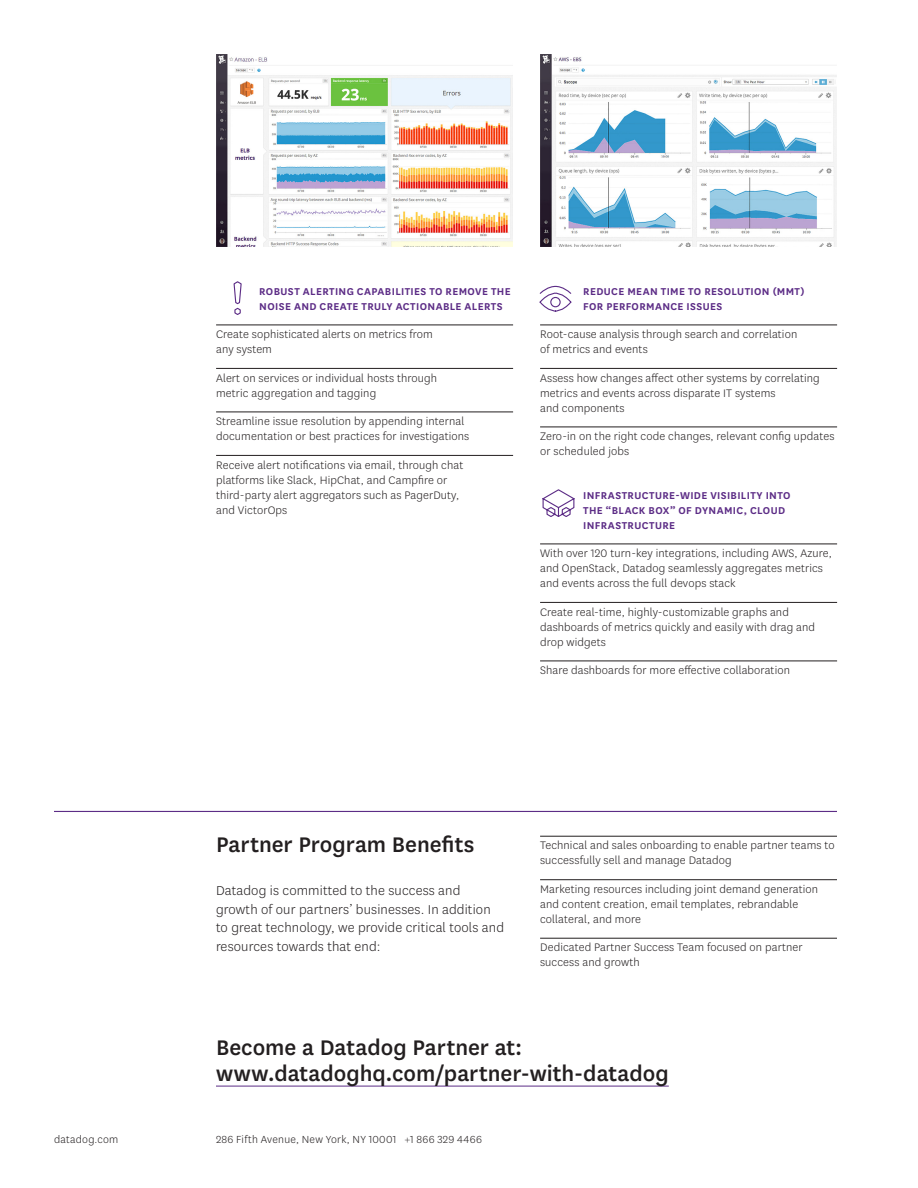
<style>
.page{position:relative;width:918px;height:1188px;background:#fff}
.page>*{position:absolute;margin:0;border:0;box-sizing:border-box;transform-origin:0 0}
.National_Exbold_27_2{font:500 24.75px/26.1px "National";color:#231f20}
.National_Book_10_12{font:300 15px/18.8px "National";letter-spacing:.01em;color:#231f20}
.National_Book_8_5_10{font:300 12.75px/15px "National";letter-spacing:.01em;color:#231f20}
.National_Light_8_10{font:300 12px "National";letter-spacing:.025em;color:#231f20}
.National_Semibold_7{font:600 11.7px/15px "National";letter-spacing:.035em;color:#5c2c86}
</style>
<div class="page">
<img style="left:216px;top:54px;width:297px;height:192px">
<img style="left:540px;top:54px;width:297px;height:192px">
<hr style="left:216px;top:325px;width:297px;height:1px;background:#231f20">
<hr style="left:216px;top:368px;width:297px;height:1px;background:#231f20">
<hr style="left:216px;top:412px;width:297px;height:1px;background:#231f20">
<hr style="left:216px;top:455px;width:297px;height:1px;background:#231f20">
<hr style="left:540px;top:325px;width:297px;height:1px;background:#231f20">
<hr style="left:540px;top:368px;width:297px;height:1px;background:#231f20">
<hr style="left:540px;top:427px;width:297px;height:1px;background:#231f20">
<hr style="left:540px;top:544px;width:297px;height:1px;background:#231f20">
<hr style="left:540px;top:602px;width:297px;height:1px;background:#231f20">
<hr style="left:540px;top:661px;width:297px;height:1px;background:#231f20">
<svg style="left:542px;top:489px;width:33px;height:28px"></svg>
<svg style="left:539px;top:286px;width:33px;height:26px"></svg>
<svg style="left:233px;top:281px;width:9px;height:34px"></svg>
<hr style="left:540px;top:836px;width:297px;height:1px;background:#231f20">
<hr style="left:540px;top:879px;width:297px;height:1px;background:#231f20">
<hr style="left:540px;top:938px;width:297px;height:1px;background:#231f20">
<hr style="left:54px;top:811px;width:783px;height:1px;background:#5c2c86">
<hr style="left:216px;top:1086px;width:453px;height:1px;background:#5c2c86">
<p class="National_Semibold_7" style="left:259px;top:283px;width:253px">ROBUST ALERTING CAPABILITIES TO REMOVE THE<br>NOISE AND CREATE TRULY ACTIONABLE ALERTS</p>
<p class="National_Book_8_5_10" style="left:216px;top:326px;width:218px">Create sophisticated alerts on metrics from any system</p>
<p class="National_Book_8_5_10" style="left:216px;top:370px;width:222px">Alert on services or individual hosts through metric aggregation and tagging</p>
<p class="National_Book_8_5_10" style="left:216px;top:413px;width:255px">Streamline issue resolution by appending internal documentation or best practices for investigations</p>
<p class="National_Book_8_5_10" style="left:216px;top:457px;width:249px">Receive alert notifications via email, through chat platforms like Slack, HipChat, and Campfire or third-party alert aggregators such as PagerDuty, and VictorOps</p>
<p class="National_Semibold_7" style="left:583px;top:283px;width:223px">REDUCE MEAN TIME TO RESOLUTION (MMT)<br>FOR PERFORMANCE ISSUES</p>
<p class="National_Book_8_5_10" style="left:540px;top:326px;width:259px">Root-cause analysis through search and correlation of metrics and events</p>
<p class="National_Book_8_5_10" style="left:540px;top:370px;width:281px">Assess how changes affect other systems by correlating metrics and events across disparate IT systems<br>and components</p>
<p class="National_Book_8_5_10" style="left:540px;top:428px;width:296px">Zero-in on the right code changes, relevant config updates or scheduled jobs</p>
<p class="National_Semibold_7" style="left:583px;top:487px;width:209px">INFRASTRUCTURE-WIDE VISIBILITY INTO<br>THE “BLACK BOX” OF DYNAMIC, CLOUD<br>INFRASTRUCTURE</p>
<p class="National_Book_8_5_10" style="left:540px;top:545px;width:293px">With over 120 turn-key integrations, including AWS, Azure, and OpenStack, Datadog seamlessly aggregates metrics and events across the full devops stack</p>
<p class="National_Book_8_5_10" style="left:540px;top:604px;width:276px">Create real-time, highly-customizable graphs and dashboards of metrics quickly and easily with drag and drop widgets</p>
<p class="National_Book_8_5_10" style="left:540px;top:662px;width:251px">Share dashboards for more effective collaboration</p>
<p class="National_Exbold_27_2" style="left:216px;top:830px;width:260px">Partner Program Benefits</p>
<p class="National_Book_10_12" style="left:216px;top:881px;width:290px">Datadog is committed to the success and growth of our partners’ businesses. In addition to great technology, we provide critical tools and resources towards that end:</p>
<p class="National_Book_8_5_10" style="left:540px;top:838px;width:296px">Technical and sales onboarding to enable partner teams to successfully sell and manage Datadog</p>
<p class="National_Book_8_5_10" style="left:540px;top:881px;width:279px">Marketing resources including joint demand generation and content creation, email templates, rebrandable collateral, and more</p>
<p class="National_Book_8_5_10" style="left:540px;top:940px;width:264px">Dedicated Partner Success Team focused on partner success and growth</p>
<p class="National_Exbold_27_2" style="left:216px;top:1033px;width:454px">Become a Datadog Partner at: www.datadoghq.com/partner-with-datadog</p>
<p class="National_Light_8_10" style="left:54px;top:1132px;width:66px">datadog.com</p>
<p class="National_Light_8_10" style="left:216px;top:1132px;width:267px">286 Fifth Avenue, New York, NY 10001 +1 866 329 4466</p>
</div>
